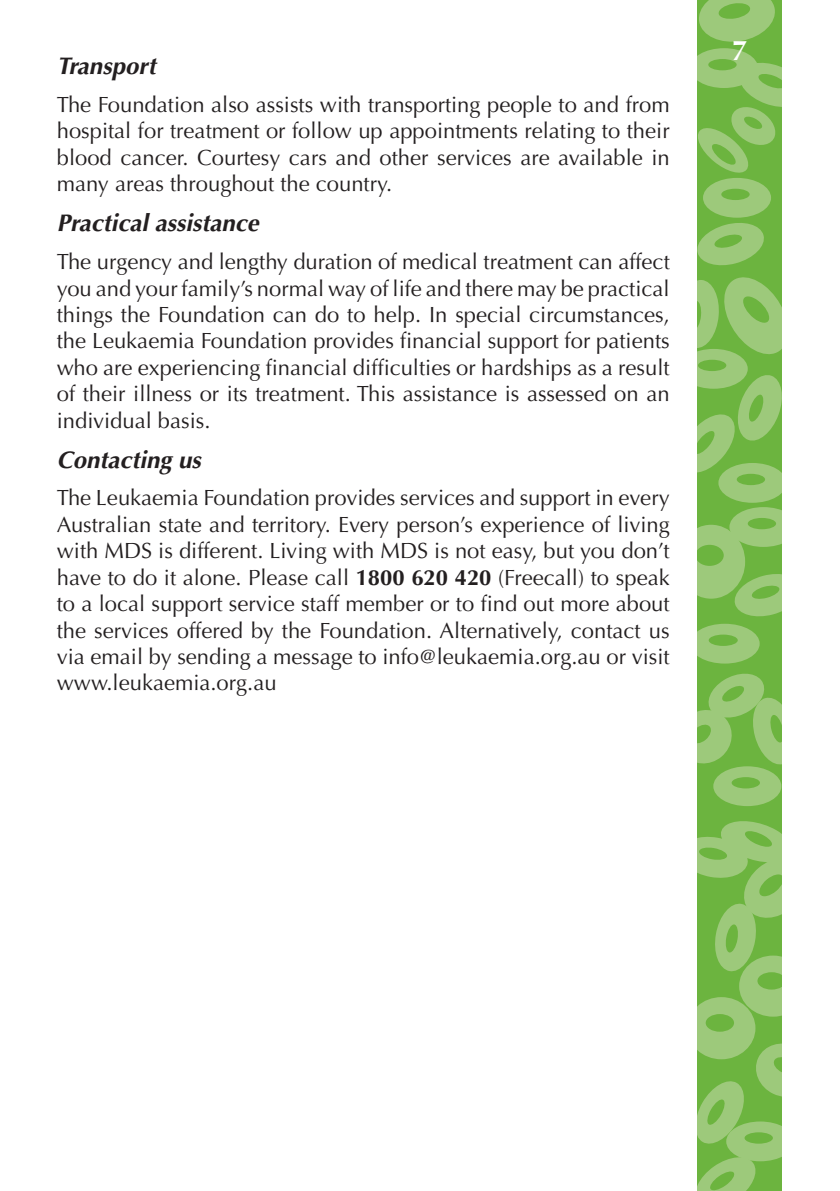
<style>
.page{position:relative;width:840px;height:1191px;background:#fff}
.page>*{position:absolute;margin:0;border:0;box-sizing:border-box;transform-origin:0 0}
.t1{font:700 28px "Optima";color:#fff}
.heading_3{font:italic 700 24px "Optima";color:#231f20}
.t2{font:22px/26.4px "Optima";color:#231f20;text-align:justify}
.s1{font-weight:700}
</style>
<div class="page">
<div style="left:697px;top:0;width:84px;height:1191px;background:#6cb43f"></div>
<div style="left:729px;top:507px;width:68px;height:40px;background:#9dc97b;border-radius:50%"></div>
<div style="left:747px;top:518px;width:28px;height:11px;background:#6cb43f;border-radius:50%"></div>
<div style="left:687px;top:997px;width:68px;height:62px;background:#9dc97b;border-radius:50%"></div>
<div style="left:705px;top:1014px;width:28px;height:17px;background:#6cb43f;border-radius:50%"></div>
<svg style="left:731px;top:571px;width:50px;height:48px;background:#89c062"></svg>
<svg style="left:697px;top:1077px;width:48px;height:70px;background:#8ac064"></svg>
<div style="left:718px;top:463px;width:68px;height:40px;background:#9dc97b;border-radius:50%"></div>
<div style="left:736px;top:474px;width:28px;height:11px;background:#6cb43f;border-radius:50%"></div>
<div style="left:676px;top:525px;width:68px;height:73px;background:#9dc97b;border-radius:50%"></div>
<div style="left:695px;top:545px;width:28px;height:21px;background:#6cb43f;border-radius:50%"></div>
<div style="left:689px;top:48px;width:68px;height:40px;background:#9dc97b;border-radius:50%"></div>
<svg style="left:708px;top:59px;width:28px;height:11px"></svg>
<div style="left:679px;top:349px;width:68px;height:40px;background:#9dc97b;border-radius:50%"></div>
<div style="left:697px;top:360px;width:29px;height:11px;background:#6cb43f;border-radius:50%"></div>
<div style="left:702px;top:178px;width:68px;height:40px;background:#9dc97b;border-radius:50%"></div>
<div style="left:721px;top:189px;width:28px;height:11px;background:#6cb43f;border-radius:50%"></div>
<svg style="left:697px;top:0;width:79px;height:45px;background:#8bc165"></svg>
<svg style="left:697px;top:1154px;width:62px;height:37px;background:#87bf61"></svg>
<div style="left:725px;top:1121px;width:68px;height:40px;background:#9dc97b;border-radius:50%"></div>
<div style="left:744px;top:1132px;width:28px;height:11px;background:#6cb43f;border-radius:50%"></div>
<svg style="left:696px;top:60px;width:85px;height:116px;background:#83be5b"></svg>
<div style="left:689px;top:624px;width:70px;height:39px;background:#9dc97b;border-radius:50%"></div>
<div style="left:708px;top:634px;width:29px;height:12px;background:#6cb43f;border-radius:50%"></div>
<div style="left:738px;top:955px;width:68px;height:61px;background:#9dc97b;border-radius:50%"></div>
<div style="left:757px;top:972px;width:28px;height:17px;background:#6cb43f;border-radius:50%"></div>
<div style="left:713px;top:766px;width:68px;height:40px;background:#9dc97b;border-radius:50%"></div>
<div style="left:731px;top:777px;width:28px;height:11px;background:#6cb43f;border-radius:50%"></div>
<svg style="left:696px;top:372px;width:85px;height:105px"></svg>
<svg style="left:696px;top:220px;width:85px;height:139px;background:#87bf60"></svg>
<svg style="left:697px;top:671px;width:84px;height:96px;background:#85be5e"></svg>
<svg style="left:751px;top:1039px;width:30px;height:61px;background:#84be5d"></svg>
<svg style="left:697px;top:818px;width:84px;height:155px;background:#85be5d"></svg>
<div style="left:781px;top:0;width:37px;height:1191px;background:#fff"></div>
<div style="left:669px;top:0;width:27px;height:1191px;background:#fff"></div>
<p class="heading_3" style="left:57px;top:52px;width:100px">Transport</p>
<p class="t2" style="left:57px;top:92px;width:614px">The Foundation also assists with transporting people to and from hospital for treatment or follow up appointments relating to their blood cancer. Courtesy cars and other services are available in many areas throughout the country.</p>
<p class="heading_3" style="left:57px;top:209px;width:203px">Practical assistance</p>
<p class="t2" style="left:57px;top:249px;width:614px">The urgency and lengthy duration of medical treatment can affect you and your family’s normal way of life and there may be practical things the Foundation can do to help. In special circumstances, the Leukaemia Foundation provides financial support for patients who are experiencing financial difficulties or hardships as a result of their illness or its treatment. This assistance is assessed on an individual basis.</p>
<p class="heading_3" style="left:57px;top:445px;width:146px">Contacting us</p>
<p class="t2" style="left:57px;top:485px;width:614px">The Leukaemia Foundation provides services and support in every Australian state and territory. Every person’s experience of living with MDS is different. Living with MDS is not easy, but you don’t have to do it alone. Please call <span class="s1">1800 620 420</span> (Freecall) to speak to a local support service staff member or to find out more about the services offered by the Foundation. Alternatively, contact us via email by sending a message to info@leukaemia.org.au or visit www.leukaemia.org.au</p>
<p class="t1" style="left:731px;top:34px;width:17px">7</p>
</div>
